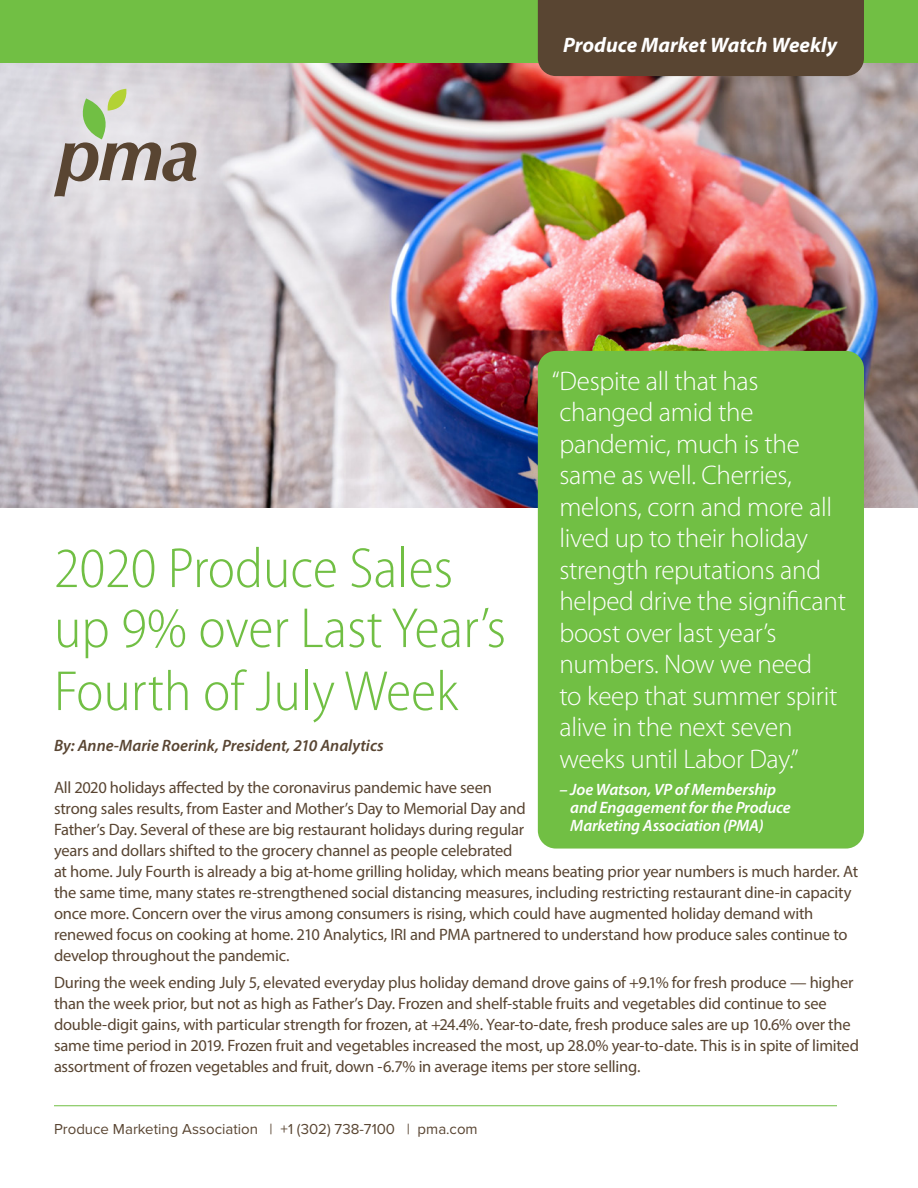
<style>
.page{position:relative;width:918px;height:1188px;background:#fff}
.page>*{position:absolute;margin:0;border:0;box-sizing:border-box;transform-origin:0 0}
.t1{font:300 semi-condensed 57px/61.5px "Myriad Pro";color:#71bf44}
.t2{font:300 27px/31.5px "Myriad Pro";letter-spacing:-.01em;color:#fff}
.Body{font:italic 700 21px "Myriad Pro";color:#fff}
.Body-2{font:16.5px/21px "Myriad Pro";letter-spacing:-.015em;color:#594532}
.t3{font:italic 600 16.5px/18px "Myriad Pro";letter-spacing:-.01em;color:#fff}
.t4{font:italic 600 16.5px "Myriad Pro";color:#594532}
.t5{font:15px "Proxima Nova";color:#594532}
</style>
<div class="page">
<img style="left:0;top:63px;width:918px;height:445px">
<svg style="left:0;top:63px;width:274px;height:267px;background:#d5d1d7"></svg>
<svg style="left:54px;top:89px;width:142px;height:108px;background:#c0beb6"></svg>
<div style="left:0;top:0;width:918px;height:63px;background:#71bf44"></div>
<div style="left:538px;top:351px;width:326px;height:498px;background:#71bf44;border-radius:18px"></div>
<div style="left:538px;top:0;width:326px;height:76px;background:#594532"></div>
<hr style="left:54px;top:1105px;width:783px;height:1px;background:#71bf44">
<p class="Body" style="left:563px;top:32px;width:276px">Produce Market Watch Weekly</p>
<p class="t2" style="left:552px;top:365px;width:296px">“Despite all that has changed amid the pandemic, much is the same as well. Cherries, melons, corn and more all lived up to their holiday strength reputations and helped drive the significant boost over last year’s numbers. Now we need<br>to keep that summer spirit alive in the next seven weeks until Labor Day.”</p>
<p class="t3" style="left:570px;top:780px;width:222px;text-indent:-11px">– Joe Watson, VP of Membership and Engagement for the Produce<br>Marketing Association (PMA)</p>
<h1 class="t1" style="left:54px;top:537px;width:454px">2020 Produce Sales up 9% over Last Year’s<br>Fourth of July Week</h1>
<h1 class="t4" style="left:54px;top:735px;width:331px">By: Anne-Marie Roerink, President, 210 Analytics</h1>
<p class="Body-2" style="left:54px;top:776px;width:806px">All 2020 holidays affected by the coronavirus pandemic have seen<br>strong sales results, from Easter and Mother’s Day to Memorial Day and<br>Father’s Day. Several of these are big restaurant holidays during regular<br>years and dollars shifted to the grocery channel as people celebrated<br>at home. July Fourth is already a big at-home grilling holiday, which means beating prior year numbers is much harder. At the same time, many states re-strengthened social distancing measures, including restricting restaurant dine-in capacity once more. Concern over the virus among consumers is rising, which could have augmented holiday demand with renewed focus on cooking at home. 210 Analytics, IRI and PMA partnered to understand how produce sales continue to develop throughout the pandemic.</p>
<p class="Body-2" style="left:54px;top:972px;width:807px">During the week ending July 5, elevated everyday plus holiday demand drove gains of +9.1% for fresh produce — higher than the week prior, but not as high as Father’s Day. Frozen and shelf-stable fruits and vegetables did continue to see double-digit gains, with particular strength for frozen, at +24.4%. Year-to-date, fresh produce sales are up 10.6% over the same time period in 2019. Frozen fruit and vegetables increased the most, up 28.0% year-to-date. This is in spite of limited assortment of frozen vegetables and fruit, down -6.7% in average items per store selling.</p>
<p class="t5" style="left:54px;top:1118px;width:425px">Produce Marketing Association | +1 (302) 738-7100 | pma.com</p>
</div>
